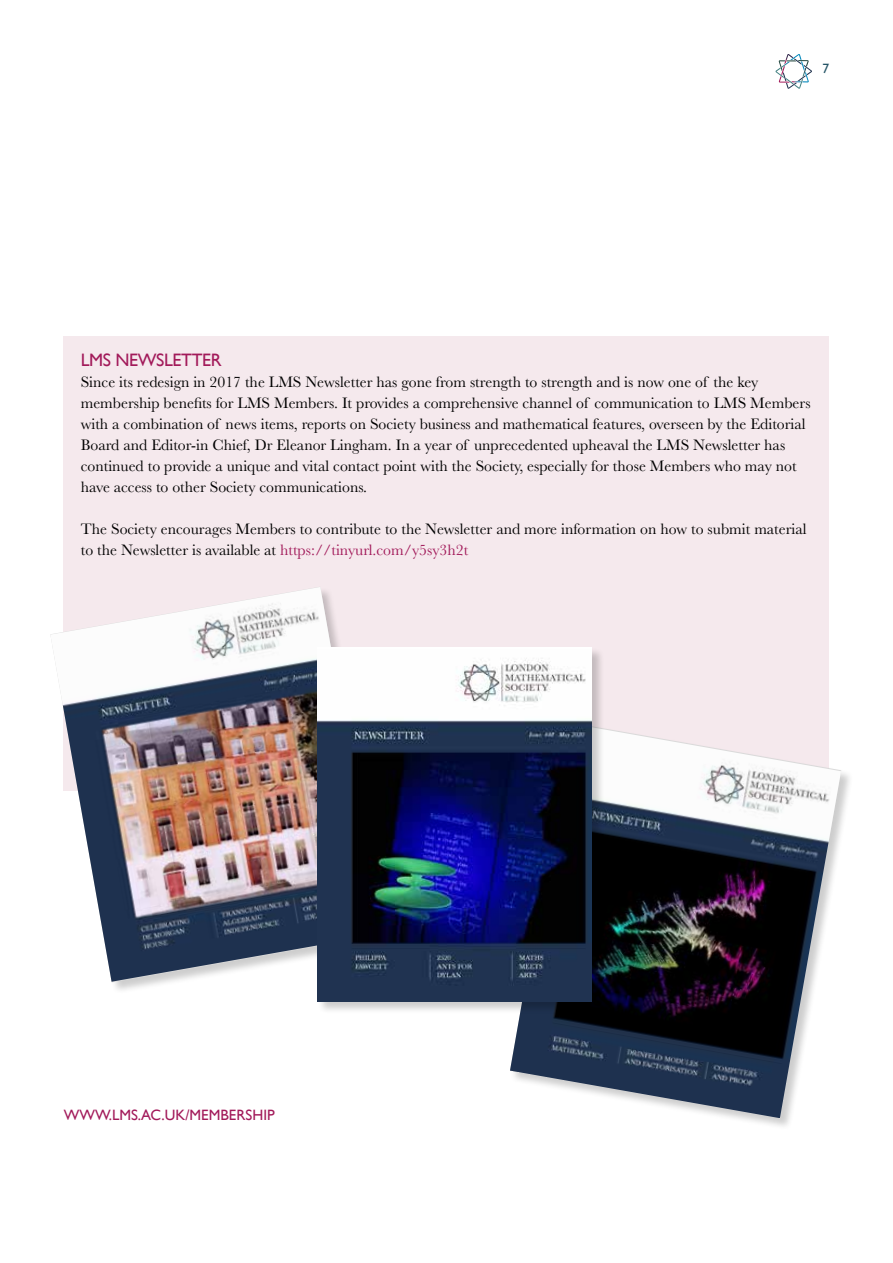
<style>
.page{position:relative;width:893px;height:1263px;background:#fff}
.page>*{position:absolute;margin:0;border:0;box-sizing:border-box;transform-origin:0 0}
.t1{font:18px "Gill Sans";letter-spacing:-.02em;color:#a21a5a}
.t2{font:15.75px/21px "Baskerville";color:#000}
.t3{font:15px "Gill Sans";color:#a21a5a}
.t4{font:13.5px "Gill Sans";color:#245466}
.s1{color:#a21a5a}
</style>
<div class="page">
<svg style="left:775px;top:54px;width:37px;height:35px"></svg>
<div style="left:64px;top:336px;width:765px;height:455px;background:#f5e9ed"></div>
<img style="left:510px;top:728px;width:331px;height:390px">
<div style="left:50px;top:587px;width:344px;height:407px;background:#000;opacity:.2"></div>
<img style="left:50px;top:587px;width:331px;height:395px">
<div style="left:317px;top:647px;width:287px;height:367px;background:#000;opacity:.2"></div>
<img style="left:317px;top:649px;width:275px;height:352px">
<p class="t4" style="left:822px;top:61px;width:8px">7</p>
<p class="t1" style="left:81px;top:349px;width:142px">LMS NEWSLETTER</p>
<p class="t2" style="left:81px;top:371px;width:731px">Since its redesign in 2017 the LMS Newsletter has gone from strength to strength and is now one of the key membership benefits for LMS Members. It provides a comprehensive channel of communication to LMS Members with a combination of news items, reports on Society business and mathematical features, overseen by the Editorial Board and Editor-in Chief, Dr Eleanor Lingham. In a year of unprecedented upheaval the LMS Newsletter has continued to provide a unique and vital contact point with the Society, especially for those Members who may not have access to other Society communications.</p>
<p class="t2" style="left:81px;top:518px;width:727px">The Society encourages Members to contribute to the Newsletter and more information on how to submit material to the Newsletter is available at <span class="s1">https://tinyurl.com/y5sy3h2t</span></p>
<p class="t3" style="left:64px;top:1106px;width:212px">WWW.LMS.AC.UK/MEMBERSHIP</p>
</div>
